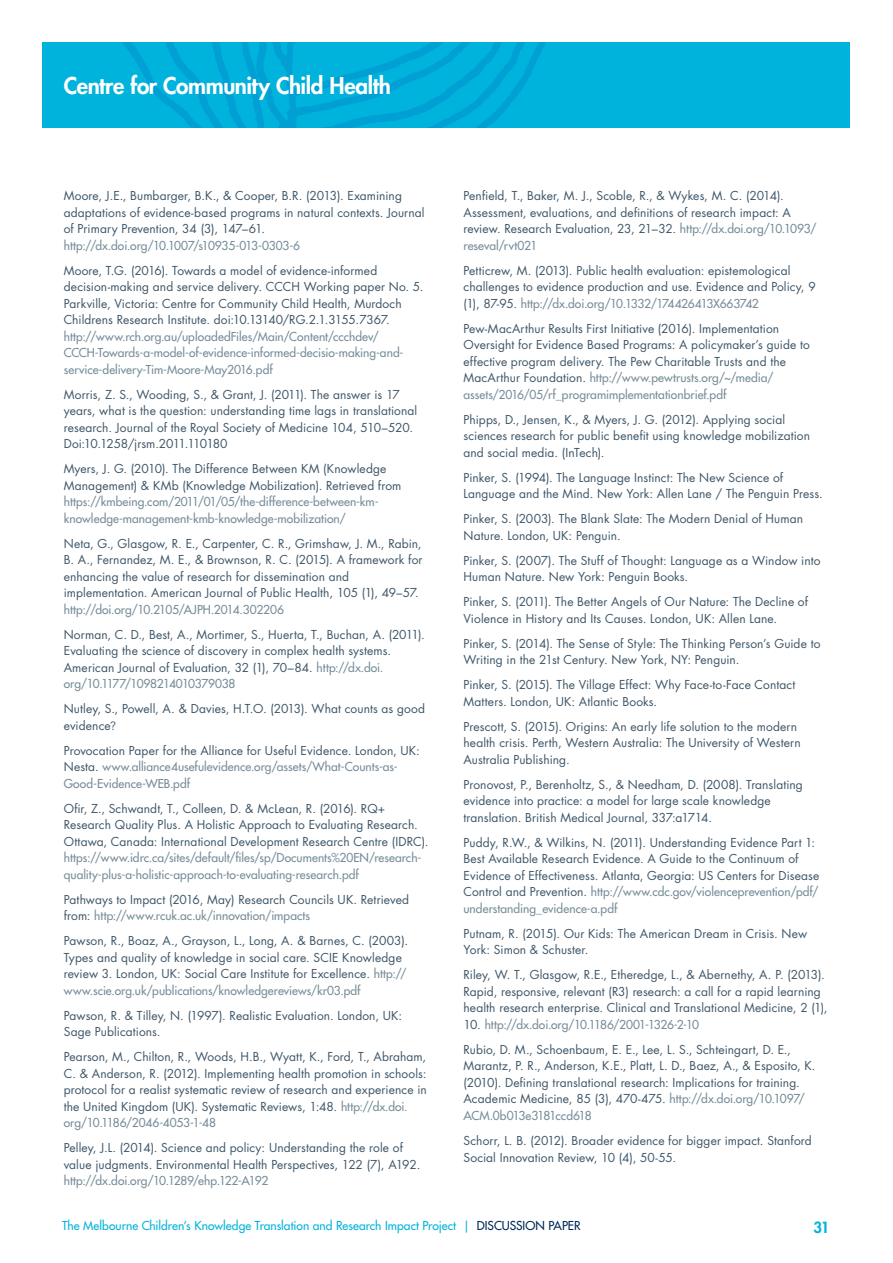
<style>
.page{position:relative;width:893px;height:1263px;background:#fff}
.page>*{position:absolute;margin:0;border:0;box-sizing:border-box;transform-origin:0 0}
.t1{font:800 22.5px "Futura LT Pro";letter-spacing:-.02em;color:#fff}
.t2{font:800 15px "Futura LT Pro";color:#00b3dc}
.t3{font:12px/16.5px "Futura LT Pro";letter-spacing:.01em;color:#3e5668}
.t4{font:500 12px/16.5px "Futura LT Pro";letter-spacing:.005em;color:#778d9a}
.t5{font:500 12px "Futura LT Pro";letter-spacing:.005em;color:#00b3dc}
.s1{font-weight:500;color:#778d9a}
.s2{font-family:"Avenir"}
.s3{font-weight:400;color:#3e5668}
.s4{color:#002958}
</style>
<div class="page">
<div style="left:43px;top:43px;width:807px;height:85px;background:#00b3dc"></div>
<h1 class="t1" style="left:64px;top:69px;width:329px">Centre for Community Child Health</h1>
<p class="t3" style="left:64px;top:187px;width:362px">Moore, J.E., Bumbarger, B.K., &amp; Cooper, B.R. (2013). Examining adaptations of evidence-based programs in natural contexts. Journal of Primary Prevention, 34 (3), 147–61.</p>
<p class="t4" style="left:64px;top:236px;width:238px">http://dx.doi.org/10.1007/s10935-013-0303-6</p>
<p class="t3" style="left:64px;top:262px;width:361px">Moore, T.G. (2016). Towards a model of evidence-informed decision-making and service delivery. CCCH Working paper No. 5.<br>Parkville, Victoria: Centre for Community Child Health, Murdoch Childrens Research Institute. doi:10.13140/RG.2.1.3155.7367.</p>
<p class="t4" style="left:64px;top:327px;width:341px">http://www.rch.org.au/uploadedFiles/Main/Content/ccchdev/<br>CCCH-Towards-a-model-of-evidence-informed-decisio-making-and&shy;service-delivery-Tim-Moore-May2016.pdf</p>
<p class="t3" style="left:64px;top:386px;width:355px">Morris, Z. S., Wooding, S., &amp; Grant, J. (2011). The answer is 17 years, what is the question: understanding time lags in translational research. Journal of the Royal Society of Medicine 104, 510–520.<br>Doi:10.1258/jrsm.2011.110180</p>
<p class="t3" style="left:64px;top:460px;width:339px">Myers, J. G. (2010). The Difference Between KM (Knowledge<br>Management) &amp; KMb (Knowledge Mobilization). Retrieved from</p>
<p class="t4" style="left:64px;top:493px;width:316px">https://kmbeing.com/2011/01/05/the-difference-between-km&shy;knowledge-management-kmb-knowledge-mobilization/</p>
<p class="t3" style="left:64px;top:535px;width:360px">Neta, G., Glasgow, R. E., Carpenter, C. R., Grimshaw, J. M., Rabin, B. A., Fernandez, M. E., &amp; Brownson, R. C. (2015). A framework for enhancing the value of research for dissemination and implementation. American Journal of Public Health, 105 (1), 49–57.</p>
<p class="t4" style="left:64px;top:600px;width:222px">http://doi.org/10.2105/AJPH.2014.302206</p>
<p class="t3" style="left:64px;top:626px;width:362px">Norman, C. D., Best, A., Mortimer, S., Huerta, T., Buchan, A. (2011).<br>Evaluating the science of discovery in complex health systems.<br>American Journal of Evaluation, 32 (1), 70–84. <span class="s1">http://dx.doi. org/10.1177/1098214010379038</span></p>
<p class="t3" style="left:64px;top:700px;width:363px">Nutley, S., Powell, A. &amp; Davies, H.T.O. (2013). What counts as good evidence<span class="s2">?</span></p>
<p class="t4" style="left:64px;top:741px;width:358px"><span class="s3">Provocation Paper for the Alliance for Useful Evidence. London, UK:<br>Nesta.</span> www.alliance4usefulevidence.org/assets/What-Counts-as-<br>Good-Evidence-WEB.pdf</p>
<p class="t3" style="left:64px;top:800px;width:366px">Ofir, Z., Schwandt, T., Colleen, D. &amp; McLean, R. (2016). RQ+<br>Research Quality Plus. A Holistic Approach to Evaluating Research.<br>Ottawa, Canada: International Development Research Centre (IDRC).</p>
<p class="t4" style="left:64px;top:849px;width:359px">https://www.idrc.ca/sites/default/files/sp/Documents%20EN/research&shy;quality-plus-a-holistic-approach-to-evaluating-research.pdf</p>
<p class="t3" style="left:64px;top:891px;width:347px">Pathways to Impact (2016, May) Research Councils UK. Retrieved from: <span class="s1">http://www.rcuk.ac.uk/innovation/impacts</span></p>
<p class="t3" style="left:64px;top:932px;width:346px">Pawson, R., Boaz, A., Grayson, L., Long, A. &amp; Barnes, C. (2003).<br>Types and quality of knowledge in social care. SCIE Knowledge review 3. London, UK: Social Care Institute for Excellence. <span class="s1">http:// www.scie.org.uk/publications/knowledgereviews/kr03.pdf</span></p>
<p class="t3" style="left:64px;top:1007px;width:340px">Pawson, R. &amp; Tilley, N. (1997). Realistic Evaluation. London, UK:<br>Sage Publications.</p>
<p class="t3" style="left:64px;top:1048px;width:365px">Pearson, M., Chilton, R., Woods, H.B., Wyatt, K., Ford, T., Abraham, C. &amp; Anderson, R. (2012). Implementing health promotion in schools: protocol for a realist systematic review of research and experience in the United Kingdom (UK). Systematic Reviews, 1:48. <span class="s1">http://dx.doi. org/10.1186/2046-4053-1-48</span></p>
<p class="t3" style="left:64px;top:1139px;width:358px">Pelley, J.L. (2014). Science and policy: Understanding the role of value judgments. Environmental Health Perspectives, 122 (7), A192.</p>
<p class="t4" style="left:64px;top:1172px;width:206px">http://dx.doi.org/10.1289/ehp.122-A192</p>
<p class="t3" style="left:463px;top:187px;width:355px">Penfield, T., Baker, M. J., Scoble, R., &amp; Wykes, M. C. (2014).<br>Assessment, evaluations, and definitions of research impact: A review. Research Evaluation, 23, 21–32. <span class="s1">http://dx.doi.org/10.1093/ reseval/rvt021</span></p>
<p class="t3" style="left:463px;top:262px;width:354px">Petticrew, M. (2013). Public health evaluation: epistemological challenges to evidence production and use. Evidence and Policy, 9 (1), 87-95. <span class="s1">http://dx.doi.org/10.1332/174426413X663742</span></p>
<p class="t3" style="left:463px;top:320px;width:348px">Pew-MacArthur Results First Initiative (2016). Implementation Oversight for Evidence Based Programs: A policymaker’s guide to effective program delivery. The Pew Charitable Trusts and the MacArthur Foundation. <span class="s1">http://www.pewtrusts.org/~/media/ assets/2016/05/rf_programimplementationbrief.pdf</span></p>
<p class="t3" style="left:463px;top:411px;width:348px">Phipps, D., Jensen, K., &amp; Myers, J. G. (2012). Applying social sciences research for public benefit using knowledge mobilization and social media. (InTech).</p>
<p class="t3" style="left:463px;top:469px;width:361px">Pinker, S. (1994). The Language Instinct: The New Science of<br>Language and the Mind. New York: Allen Lane / The Penguin Press.</p>
<p class="t3" style="left:463px;top:510px;width:341px">Pinker, S. (2003). The Blank Slate: The Modern Denial of Human<br>Nature. London, UK: Penguin.</p>
<p class="t3" style="left:463px;top:552px;width:359px">Pinker, S. (2007). The Stuff of Thought: Language as a Window into<br>Human Nature. New York: Penguin Books.</p>
<p class="t3" style="left:463px;top:593px;width:346px">Pinker, S. (2011). The Better Angels of Our Nature: The Decline of<br>Violence in History and Its Causes. London, UK: Allen Lane.</p>
<p class="t3" style="left:463px;top:635px;width:358px">Pinker, S. (2014). The Sense of Style: The Thinking Person’s Guide to<br>Writing in the 21st Century. New York, NY: Penguin.</p>
<p class="t3" style="left:463px;top:676px;width:333px">Pinker, S. (2015). The Village Effect: Why Face-to-Face Contact<br>Matters. London, UK: Atlantic Books.</p>
<p class="t3" style="left:463px;top:718px;width:339px">Prescott, S. (2015). Origins: An early life solution to the modern health crisis. Perth, Western Australia: The University of Western<br>Australia Publishing.</p>
<p class="t3" style="left:463px;top:776px;width:341px">Pronovost, P., Berenholtz, S., &amp; Needham, D. (2008). Translating evidence into practice: a model for large scale knowledge translation. British Medical Journal, 337:a1714.</p>
<p class="t3" style="left:463px;top:834px;width:357px">Puddy, R.W., &amp; Wilkins, N. (2011). Understanding Evidence Part 1:<br>Best Available Research Evidence. A Guide to the Continuum of Evidence of Effectiveness. Atlanta, Georgia: US Centers for Disease Control and Prevention. <span class="s1">http://www.cdc.gov/violenceprevention/pdf/ understanding_evidence-a.pdf</span></p>
<p class="t3" style="left:463px;top:925px;width:345px">Putnam, R. (2015). Our Kids: The American Dream in Crisis. New<br>York: Simon &amp; Schuster.</p>
<p class="t3" style="left:463px;top:967px;width:366px">Riley, W. T., Glasgow, R.E., Etheredge, L., &amp; Abernethy, A. P. (2013).<br>Rapid, responsive, relevant (R3) research: a call for a rapid learning health research enterprise. Clinical and Translational Medicine, 2 (1),</p>
<p class="t3" style="left:463px;top:1012px;width:329px;line-height:25px">10. <span class="s1">http://dx.doi.org/10.1186/2001-1326-2-10<br></span>Rubio, D. M., Schoenbaum, E. E., Lee, L. S., Schteingart, D. E.,</p>
<p class="t3" style="left:463px;top:1058px;width:354px">Marantz, P. R., Anderson, K.E., Platt, L. D., Baez, A., &amp; Esposito, K. (2010). Defining translational research: Implications for training.<br>Academic Medicine, 85 (3), 470-475. <span class="s1">http://dx.doi.org/10.1097/ ACM.0b013e3181ccd618</span></p>
<p class="t3" style="left:463px;top:1132px;width:350px">Schorr, L. B. (2012). Broader evidence for bigger impact. Stanford<br>Social Innovation Review, 10 (4), 50-55.</p>
<p class="t5" style="left:62px;top:1217px;width:520px">The Melbourne Children’s Knowledge Translation and Research Impact Project | <span class="s4">DISCUSSION PAPER</span></p>
<p class="t2" style="left:813px;top:1216px;width:18px">31</p>
</div>
